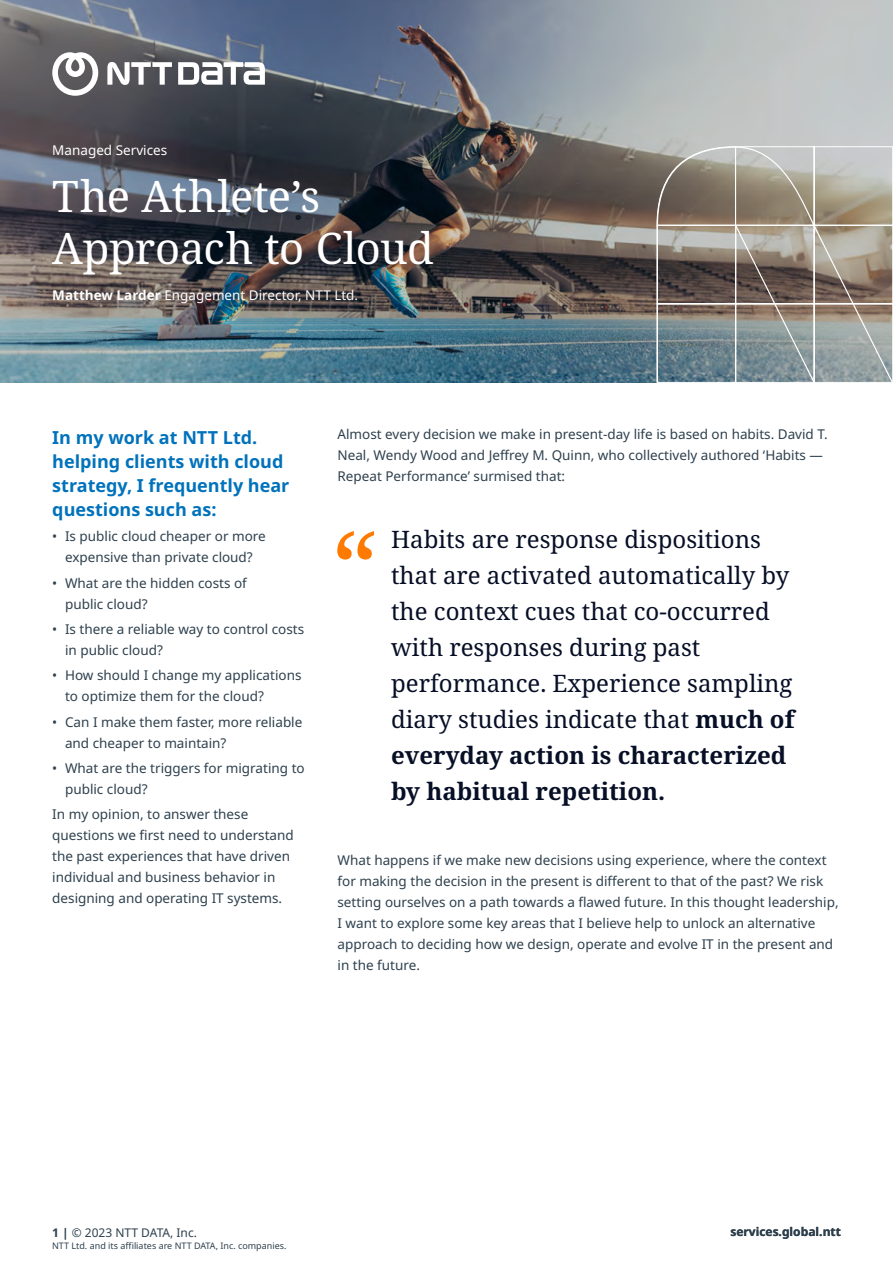
<style>
.page{position:relative;width:893px;height:1263px;background:#fff}
.page>*{position:absolute;margin:0;border:0;box-sizing:border-box;transform-origin:0 0}
.t1{font:43.5px/52.5px "Noto Serif";letter-spacing:-.01em;color:#fff}
.t2{font:24px/36px "Noto Serif";color:#070f26}
.t3{font:700 18px/24px "Noto Sans";color:#0072bc}
.t4{font:13.5px/21px "Noto Sans";color:#2e404d}
.t5{font:13.5px "Noto Sans";color:#fff}
.t6{font:700 12px "Noto Sans";color:#2e404d}
.t7{font:12px "Noto Sans";color:#2e404d}
.t8{font:9px "Noto Sans";color:#2e404d}
.s1{font-weight:700}
</style>
<div class="page">
<img style="left:0;top:0;width:893px;height:383px">
<svg style="left:656px;top:146px;width:237px;height:237px;background:#939089"></svg>
<svg style="left:52px;top:52px;width:46px;height:44px"></svg>
<svg style="left:178px;top:62px;width:87px;height:23px"></svg>
<svg style="left:107px;top:62px;width:65px;height:23px"></svg>
<svg style="left:337px;top:531px;width:37px;height:29px"></svg>
<p class="t5" style="left:52px;top:142px;width:116px">Managed Services</p>
<h1 class="t1" style="left:52px;top:171px;width:383px">The Athlete’s<br>Approach to Cloud</h1>
<p class="t5" style="left:52px;top:288px;width:307px"><span class="s1">Matthew Larder</span> Engagement Director, NTT Ltd.</p>
<h3 class="t3" style="left:52px;top:426px;width:239px">In my work at NTT Ltd. helping clients with cloud strategy, I frequently hear questions such as:</h3>
<p class="t4" style="left:52px;top:526px;width:215px;text-align:center">• Is public cloud cheaper or more expensive than private cloud?</p>
<p class="t4" style="left:65px;top:572px;width:183px;text-indent:-13px">• What are the hidden costs of public cloud?</p>
<p class="t4" style="left:65px;top:619px;width:241px;text-indent:-13px">• Is there a reliable way to control costs in public cloud?</p>
<p class="t4" style="left:65px;top:665px;width:238px;text-indent:-13px">• How should I change my applications to optimize them for the cloud?</p>
<p class="t4" style="left:65px;top:711px;width:239px;text-indent:-13px">• Can I make them faster, more reliable and cheaper to maintain?</p>
<p class="t4" style="left:65px;top:758px;width:241px;text-indent:-13px">• What are the triggers for migrating to public cloud?</p>
<p class="t4" style="left:52px;top:804px;width:243px">In my opinion, to answer these questions we first need to understand the past experiences that have driven individual and business behavior in designing and operating IT systems.</p>
<p class="t4" style="left:338px;top:424px;width:492px">Almost every decision we make in present-day life is based on habits. David T.<br>Neal, Wendy Wood and Jeffrey M. Quinn, who collectively authored ‘Habits —<br>Repeat Performance’ surmised that:</p>
<p class="t2" style="left:391px;top:522px;width:405px">Habits are response dispositions that are activated automatically by the context cues that co-occurred with responses during past performance. Experience sampling diary studies indicate that <span class="s1">much of everyday action is characterized by habitual repetition.</span></p>
<p class="t4" style="left:338px;top:850px;width:503px">What happens if we make new decisions using experience, where the context for making the decision in the present is different to that of the past? We risk setting ourselves on a path towards a flawed future. In this thought leadership, I want to explore some key areas that I believe help to unlock an alternative approach to deciding how we design, operate and evolve IT in the present and in the future.</p>
<p class="t7" style="left:52px;top:1225px;width:146px"><span class="s1">1 |</span> © 2023 NTT DATA, Inc.</p>
<p class="t8" style="left:52px;top:1240px;width:236px">NTT Ltd. and its affiliates are NTT DATA, Inc. companies.</p>
<p class="t6" style="left:730px;top:1225px;width:112px">services.global.ntt</p>
</div>
